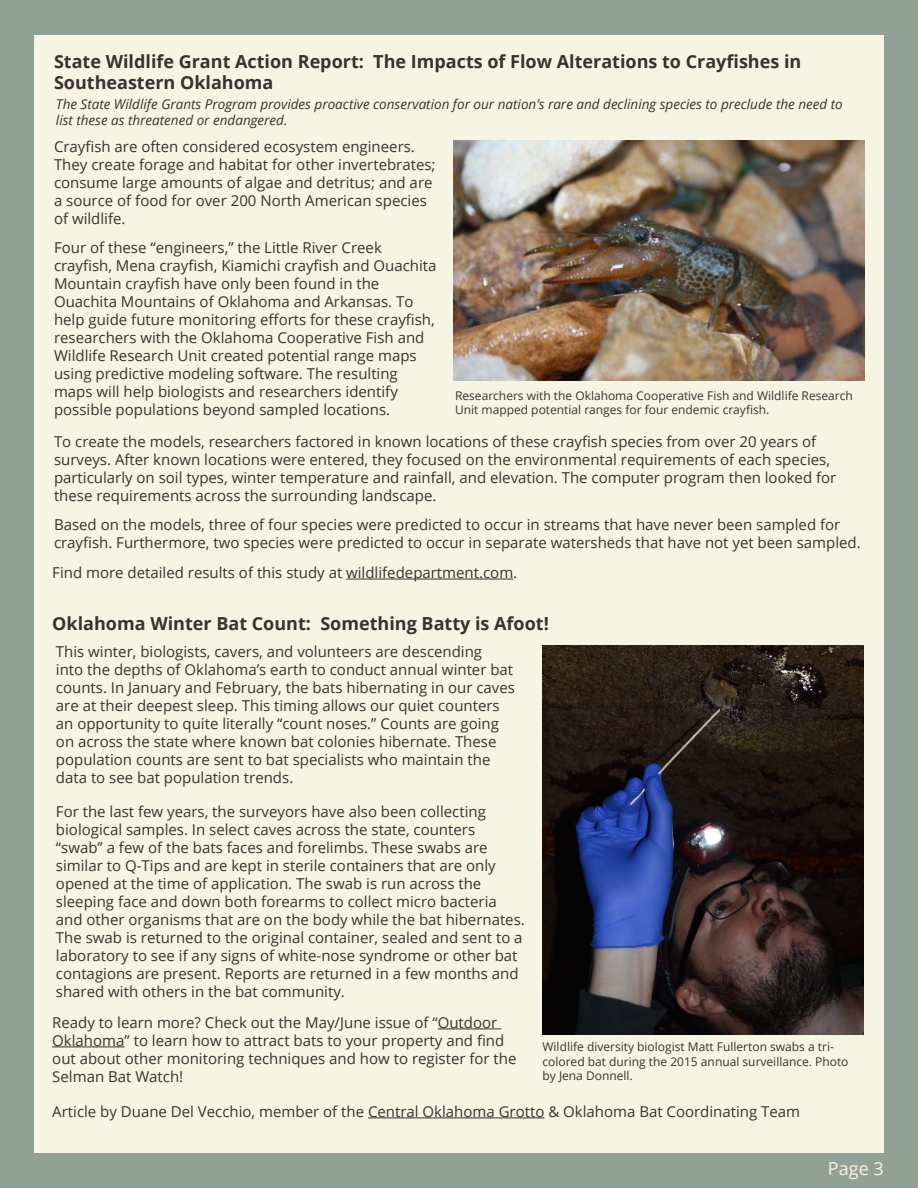
<style>
.page{position:relative;width:918px;height:1188px;background:#fff}
.page>*{position:absolute;margin:0;border:0;box-sizing:border-box;transform-origin:0 0}
.t1{font:700 18px/21.6px "Open Sans";color:#3b312f}
.t2{font:18px "Open Sans";color:#f6f5e4}
.t3{font:15px/18px "Open Sans";color:#3b312f}
.t4{font:italic 13.5px/16.2px "Open Sans";color:#3b312f}
.t5{font:12px/14.4px "Open Sans";color:#3b312f}
</style>
<div class="page">
<hr style="left:0;top:1px;width:1px;height:1187px;background:#91a195">
<div style="left:1px;top:1px;width:917px;height:1187px;background:#91a195"></div>
<div style="left:34px;top:35px;width:850px;height:1118px;background:#f6f5e4"></div>
<img style="left:453px;top:140px;width:411px;height:240px">
<hr style="left:346px;top:579px;width:167px;height:1px;background:#3b312f">
<img style="left:542px;top:646px;width:322px;height:389px">
<hr style="left:438px;top:1029px;width:63px;height:1px;background:#3b312f">
<hr style="left:52px;top:1047px;width:73px;height:1px;background:#3b312f">
<hr style="left:368px;top:1118px;width:176px;height:1px;background:#3b312f">
<p class="t1" style="left:54px;top:50px;width:749px">State Wildlife Grant Action Report: The Impacts of Flow Alterations to Crayfishes in<br>Southeastern Oklahoma</p>
<p class="t4" style="left:56px;top:96px;width:788px">The State Wildlife Grants Program provides proactive conservation for our nation’s rare and declining species to preclude the need to list these as threatened or endangered.</p>
<p class="t3" style="left:54px;top:137px;width:383px">Crayfish are often considered ecosystem engineers.<br>They create forage and habitat for other invertebrates; consume large amounts of algae and detritus; and are a source of food for over 200 North American species of wildlife.</p>
<p class="t3" style="left:54px;top:238px;width:384px">Four of these “engineers,” the Little River Creek crayfish, Mena crayfish, Kiamichi crayfish and Ouachita Mountain crayfish have only been found in the Ouachita Mountains of Oklahoma and Arkansas. To help guide future monitoring efforts for these crayfish, researchers with the Oklahoma Cooperative Fish and Wildlife Research Unit created potential range maps using predictive modeling software. The resulting maps will help biologists and researchers identify possible populations beyond sampled locations.</p>
<p class="t5" style="left:455px;top:388px;width:399px">Researchers with the Oklahoma Cooperative Fish and Wildlife Research<br>Unit mapped potential ranges for four endemic crayfish.</p>
<p class="t3" style="left:54px;top:432px;width:784px">To create the models, researchers factored in known locations of these crayfish species from over 20 years of surveys. After known locations were entered, they focused on the environmental requirements of each species, particularly on soil types, winter temperature and rainfall, and elevation. The computer program then looked for these requirements across the surrounding landscape.</p>
<p class="t3" style="left:54px;top:515px;width:808px">Based on the models, three of four species were predicted to occur in streams that have never been sampled for crayfish. Furthermore, two species were predicted to occur in separate watersheds that have not yet been sampled.</p>
<p class="t3" style="left:52px;top:563px;width:466px">Find more detailed results of this study at wildlifedepartment.com.</p>
<p class="t1" style="left:52px;top:613px;width:498px">Oklahoma Winter Bat Count: Something Batty is Afoot!</p>
<p class="t3" style="left:56px;top:643px;width:461px">This winter, biologists, cavers, and volunteers are descending<br>into the depths of Oklahoma’s earth to conduct annual winter bat counts. In January and February, the bats hibernating in our caves are at their deepest sleep. This timing allows our quiet counters an opportunity to quite literally “count noses.” Counts are going on across the state where known bat colonies hibernate. These population counts are sent to bat specialists who maintain the data to see bat population trends.</p>
<p class="t3" style="left:56px;top:802px;width:470px">For the last few years, the surveyors have also been collecting biological samples. In select caves across the state, counters “swab” a few of the bats faces and forelimbs. These swabs are similar to Q-Tips and are kept in sterile containers that are only opened at the time of application. The swab is run across the sleeping face and down both forearms to collect micro bacteria and other organisms that are on the body while the bat hibernates.<br>The swab is returned to the original container, sealed and sent to a laboratory to see if any signs of white-nose syndrome or other bat contagions are present. Reports are returned in a few months and shared with others in the bat community.</p>
<p class="t3" style="left:52px;top:1013px;width:466px">Ready to learn more? Check out the May/June issue of “Outdoor Oklahoma” to learn how to attract bats to your property and find out about other monitoring techniques and how to register for the Selman Bat Watch!</p>
<p class="t3" style="left:52px;top:1102px;width:749px">Article by Duane Del Vecchio, member of the Central Oklahoma Grotto &amp; Oklahoma Bat Coordinating Team</p>
<p class="t5" style="left:542px;top:1040px;width:308px">Wildlife diversity biologist Matt Fullerton swabs a tri&shy;colored bat during the 2015 annual surveillance. Photo by Jena Donnell.</p>
<p class="t2" style="left:828px;top:1156px;width:57px">Page 3</p>
</div>
